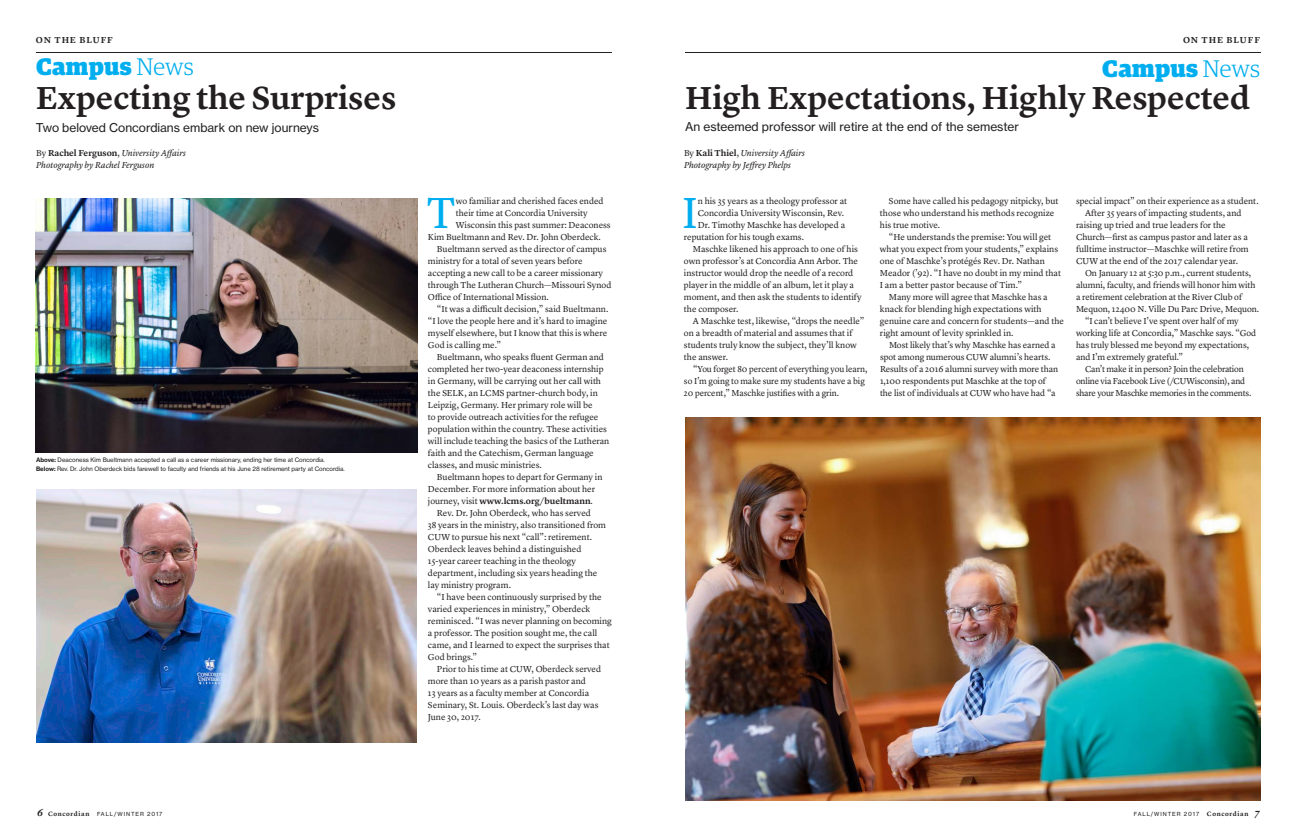
<style>
.page{position:relative;width:1296px;height:837px;background:#fff}
.page>*{position:absolute;margin:0;border:0;box-sizing:border-box;transform-origin:0 0}
.DropCap_Intro_Paragr{font:45.1px "Lyon Text";color:#00aeef}
.Headlines{font:600 33px "Lyon Text";color:#231f20}
.t1{font:900 24px "Guardian Egyp";letter-spacing:.01em;color:#00aeef}
.Subheads{font:12px "N Haas Grotesk TX Pro 55 Rg";color:#231f20}
.Body_Paragraphs{font:9px/12px "Lyon Text";color:#231f20}
.DropCap_Intro_Paragr-2{font:9px "Lyon Text";color:#231f20}
.Body_Paragraphs-2{font:italic 9px "Lyon Text";letter-spacing:-.01em;color:#231f20}
.Body_Paragraphs-3{font:9px/12px "Lyon Text";letter-spacing:-.02em;color:#231f20}
.t2{font:600 9px "Lyon Text";letter-spacing:.105em;color:#231f20}
.t3{font:600 6.5px "Lyon Text";letter-spacing:.1em;color:#231f20}
.Body_Paragraphs-4{font:6px/9px "N Haas Grotesk TX Pro 55 Rg";color:#231f20}
.t4{font:5.5px "N Haas Grotesk TX Pro 55 Rg";letter-spacing:.165em;color:#231f20}
.s1{font-weight:300}
.s2{font-style:normal}
.s3{font-weight:600;font-style:normal}
.s4{font-family:"N Haas Grotesk TX Pro 75 Bd"}
.s5{font-weight:600}
.s6{font-style:italic;font-size:10px}
.s7{font-family:"Lyon Text";font-weight:600;font-size:6.5px}
.s8{font-family:"Lyon Text";font-weight:600;font-style:italic;font-size:10px}
</style>
<div class="page">
<hr style="left:36px;top:52px;width:576px;height:1px;background:#231f20">
<hr style="left:685px;top:52px;width:576px;height:1px;background:#231f20">
<img style="left:36px;top:489px;width:380px;height:254px">
<img style="left:35px;top:198px;width:382px;height:254px">
<img style="left:685px;top:417px;width:576px;height:384px">
<p class="t2" style="left:36px;top:33px;width:78px">ON THE BLUFF</p>
<p class="t2" style="left:1183px;top:33px;width:78px">ON THE BLUFF</p>
<p class="t1" style="left:36px;top:48px;width:159px">Campus <span class="s1">News</span></p>
<p class="t1" style="left:1102px;top:50px;width:159px">Campus <span class="s1">News</span></p>
<p class="Headlines" style="left:36px;top:73px;width:362px">Expecting the Surprises</p>
<p class="Subheads" style="left:36px;top:120px;width:285px">Two beloved Concordians embark on new journeys</p>
<p class="Body_Paragraphs-2" style="left:36px;top:146px;width:151px"><span class="s2">By</span> <span class="s3">Rachel Ferguson</span><span class="s2">,</span> University Affairs</p>
<p class="Body_Paragraphs-2" style="left:36px;top:158px;width:120px">Photography by Rachel Ferguson</p>
<p class="Body_Paragraphs-4" style="left:36px;top:456px;width:310px"><span class="s4">Above:</span> Deaconess Kim Bueltmann accepted a call as a career missionary, ending her time at Concordia.<br><span class="s4">Below:</span> Rev. Dr. John Oberdeck bids farewell to faculty and friends at his June 28 retirement party at Concordia.</p>
<p class="DropCap_Intro_Paragr" style="left:427px;top:178px;width:31px">T</p>
<p class="DropCap_Intro_Paragr-2" style="left:456px;top:194px;width:149px">wo familiar and cherished faces ended</p>
<p class="DropCap_Intro_Paragr-2" style="left:456px;top:206px;width:133px">their time at Concordia University</p>
<p class="DropCap_Intro_Paragr-2" style="left:456px;top:218px;width:156px">Wisconsin this past summer: Deaconess</p>
<p class="DropCap_Intro_Paragr-2" style="left:428px;top:230px;width:174px">Kim Bueltmann and Rev. Dr. John Oberdeck.</p>
<p class="Body_Paragraphs" style="left:428px;top:242px;width:185px;text-indent:9px">Bueltmann served as the director of campus ministry for a total of seven years before accepting a new call to be a career missionary through The Lutheran Church—Missouri Synod Office of International Mission.</p>
<p class="Body_Paragraphs" style="left:428px;top:302px;width:182px;text-indent:9px">“It was a difficult decision,” said Bueltmann. “I love the people here and it’s hard to imagine myself elsewhere, but I know that this is where God is calling me.”</p>
<p class="Body_Paragraphs" style="left:428px;top:350px;width:183px;text-indent:9px">Bueltmann, who speaks fluent German and completed her two-year deaconess internship in Germany, will be carrying out her call with the SELK, an LCMS partner-church body, in Leipzig, Germany. Her primary role will be<br>to provide outreach activities for the refugee population within the country. These activities will include teaching the basics of the Lutheran faith and the Catechism, German language classes, and music ministries.</p>
<p class="Body_Paragraphs" style="left:428px;top:470px;width:176px;text-indent:9px">Bueltmann hopes to depart for Germany in<br>December. For more information about her journey, visit <span class="s5">www.lcms.org/bueltmann</span>.</p>
<p class="Body_Paragraphs" style="left:428px;top:506px;width:180px;text-indent:9px">Rev. Dr. John Oberdeck, who has served<br>38 years in the ministry, also transitioned from CUW to pursue his next “call”: retirement.<br>Oberdeck leaves behind a distinguished 15-year career teaching in the theology department, including six years heading the lay ministry program.</p>
<p class="Body_Paragraphs" style="left:428px;top:590px;width:185px;text-indent:9px">“I have been continuously surprised by the varied experiences in ministry,” Oberdeck reminisced. “I was never planning on becoming a professor. The position sought me, the call came, and I learned to expect the surprises that God brings.”</p>
<p class="Body_Paragraphs" style="left:428px;top:662px;width:175px;text-indent:9px">Prior to his time at CUW, Oberdeck served more than 10 years as a parish pastor and<br>13 years as a faculty member at Concordia Seminary, St. Louis. Oberdeck’s last day was June 30, 2017.</p>
<p class="Headlines" style="left:685px;top:73px;width:567px">High Expectations, Highly Respected</p>
<p class="Subheads" style="left:685px;top:120px;width:336px">An esteemed professor will retire at the end of the semester</p>
<p class="Body_Paragraphs-2" style="left:684px;top:146px;width:123px"><span class="s2">By</span> <span class="s3">Kali Thiel</span><span class="s2">,</span> University Affairs</p>
<p class="Body_Paragraphs-2" style="left:684px;top:158px;width:109px">Photography by Jeffrey Phelps</p>
<p class="DropCap_Intro_Paragr" style="left:682px;top:178px;width:17px">I</p>
<p class="DropCap_Intro_Paragr-2" style="left:698px;top:194px;width:151px">n his 35 years as a theology professor at</p>
<p class="DropCap_Intro_Paragr-2" style="left:698px;top:206px;width:148px">Concordia University Wisconsin, Rev.</p>
<p class="DropCap_Intro_Paragr-2" style="left:698px;top:218px;width:149px">Dr. Timothy Maschke has developed a</p>
<p class="DropCap_Intro_Paragr-2" style="left:684px;top:230px;width:122px">reputation for his tough exams.</p>
<p class="Body_Paragraphs" style="left:684px;top:242px;width:179px;text-indent:9px">Maschke likened his approach to one of his own professor’s at Concordia Ann Arbor. The instructor would drop the needle of a record player in the middle of an album, let it play a moment, and then ask the students to identify the composer.</p>
<p class="Body_Paragraphs" style="left:684px;top:314px;width:182px;text-indent:9px">A Maschke test, likewise, “drops the needle” on a breadth of material and assumes that if students truly know the subject, they’ll know the answer.</p>
<p class="Body_Paragraphs" style="left:684px;top:362px;width:185px;text-indent:9px">“You forget 80 percent of everything you learn, so I’m going to make sure my students have a big<br>20 percent,” Maschke justifies with a grin.</p>
<p class="Body_Paragraphs" style="left:880px;top:194px;width:180px;text-indent:9px">Some have called his pedagogy nitpicky, but those who understand his methods recognize his true motive.</p>
<p class="Body_Paragraphs" style="left:880px;top:230px;width:183px;text-indent:9px">“He understands the premise: You will get what you expect from your students,” explains one of Maschke’s protégés Rev. Dr. Nathan Meador (’92). “I have no doubt in my mind that I am a better pastor because of Tim.”</p>
<p class="Body_Paragraphs" style="left:880px;top:290px;width:185px;text-indent:9px">Many more will agree that Maschke has a knack for blending high expectations with genuine care and concern for students—and the right amount of levity sprinkled in.</p>
<p class="Body_Paragraphs" style="left:880px;top:338px;width:180px;text-indent:9px">Most likely that’s why Maschke has earned a spot among numerous CUW alumni’s hearts.<br>Results of a 2016 alumni survey with more than 1,100 respondents put Maschke at the top of the list of individuals at CUW who have had “a</p>
<p class="Body_Paragraphs" style="left:1076px;top:194px;width:184px">special impact” on their experience as a student.</p>
<p class="Body_Paragraphs" style="left:1076px;top:206px;width:174px;text-indent:9px">After 35 years of impacting students, and raising up tried and true leaders for the Church—first as campus pastor and later as a fulltime instructor—Maschke will retire from CUW at the end of the 2017 calendar year.</p>
<p class="Body_Paragraphs" style="left:1076px;top:266px;width:185px;text-indent:9px">On January 12 at 5:30 p.m., current students, alumni, faculty, and friends will honor him with a retirement celebration at the River Club of Mequon, 12400 N. Ville Du Parc Drive, Mequon.</p>
<p class="Body_Paragraphs" style="left:1076px;top:314px;width:182px;text-indent:9px">“I can’t believe I’ve spent over half of my working life at Concordia,” Maschke says. “God has truly blessed me beyond my expectations, and I’m extremely grateful.”</p>
<p class="Body_Paragraphs-3" style="left:1076px;top:362px;width:177px;text-indent:9px">Can’t make it in person? Join the celebration online via Facebook Live (/CUWisconsin), and share your Maschke memories in the comments.</p>
<p class="t3" style="left:37px;top:809px;width:54px"><span class="s6">6</span> Concordian</p>
<p class="t4" style="left:97px;top:811px;width:67px">FALL/WINTER 2017</p>
<p class="t4" style="left:1134px;top:811px;width:128px">FALL/WINTER 2017 <span class="s7">Concordian</span> <span class="s8">7</span></p>
</div>
